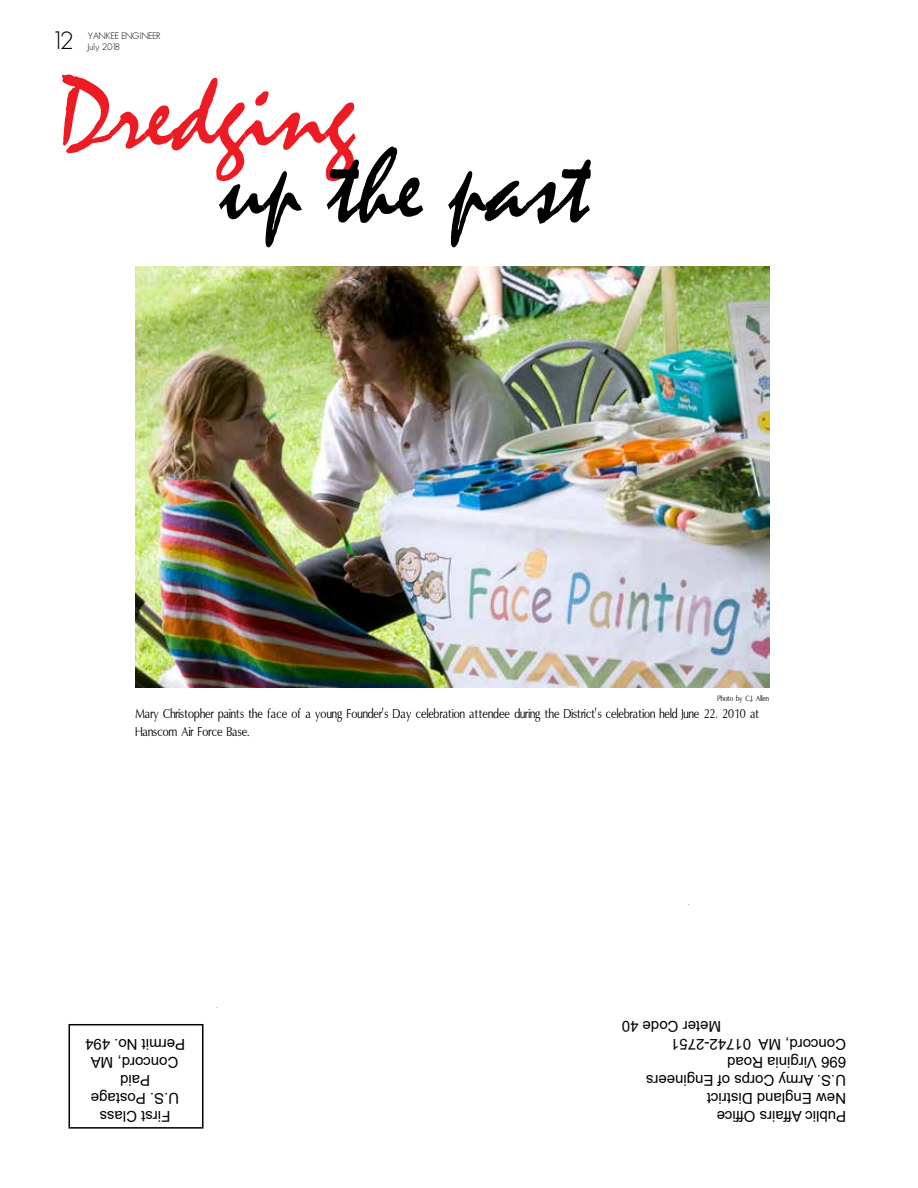
<style>
.page{position:relative;width:918px;height:1188px;background:#fff}
.page>*{position:absolute;margin:0;border:0;box-sizing:border-box;transform-origin:0 0}
.t1{font:108px "Mistral";color:#000}
.t2{font:108px "Mistral";color:#ed1c24}
.t3{font:300 24px "Futura";color:#000}
.t4{font:15px/18px "Arial";color:#000;text-align:center}
.t5{font:15px/18px "Oxford Th";color:#000}
.t6{font:300 9px/10.8px "Futura";color:#000}
.t7{font:9px "Oxford Th";color:#000}
</style>
<div class="page">
<div style="left:69px;top:1024px;width:135px;height:105px;border:2px solid #000"></div>
<img style="left:135px;top:267px;width:634px;height:421px">
<h2 class="t3" style="left:54px;top:25px;width:20px">12</h2>
<p class="t6" style="left:88px;top:31px;width:74px">YANKEE ENGINEER<br>July 2018</p>
<h1 class="t2" style="left:59px;top:49px;width:298px">Dredging</h1>
<h1 class="t1" style="left:221px;top:121px;width:370px">up the past</h1>
<p class="t7" style="left:718px;top:693px;width:53px">Photo by C.J. Allen</p>
<p class="t5" style="left:135px;top:705px;width:625px">Mary Christopher paints the face of a young Founder's Day celebration attendee during the District's celebration held June 22, 2010 at<br>Hanscom Air Force Base.</p>
<p class="t4" style="left:185px;top:1125px;width:102px;rotate:-180deg">First Class<br>U.S. Postage<br>Paid<br>Concord, MA<br>Permit No. 494</p>
<p class="t4" style="left:721px;top:1035px;width:101px;rotate:-180deg">Meter Code 40</p>
<p class="t4" style="left:846px;top:1053px;width:177px;rotate:-180deg">Concord, MA 01742-2751</p>
<p class="t4" style="left:846px;top:1071px;width:120px;rotate:-180deg">696 Virginia Road</p>
<p class="t4" style="left:846px;top:1089px;width:202px;rotate:-180deg">U.S. Army Corps of Engineers</p>
<p class="t4" style="left:846px;top:1107px;width:141px;rotate:-180deg">New England District</p>
<p class="t4" style="left:846px;top:1125px;width:131px;rotate:-180deg">Public Affairs Office</p>
</div>
